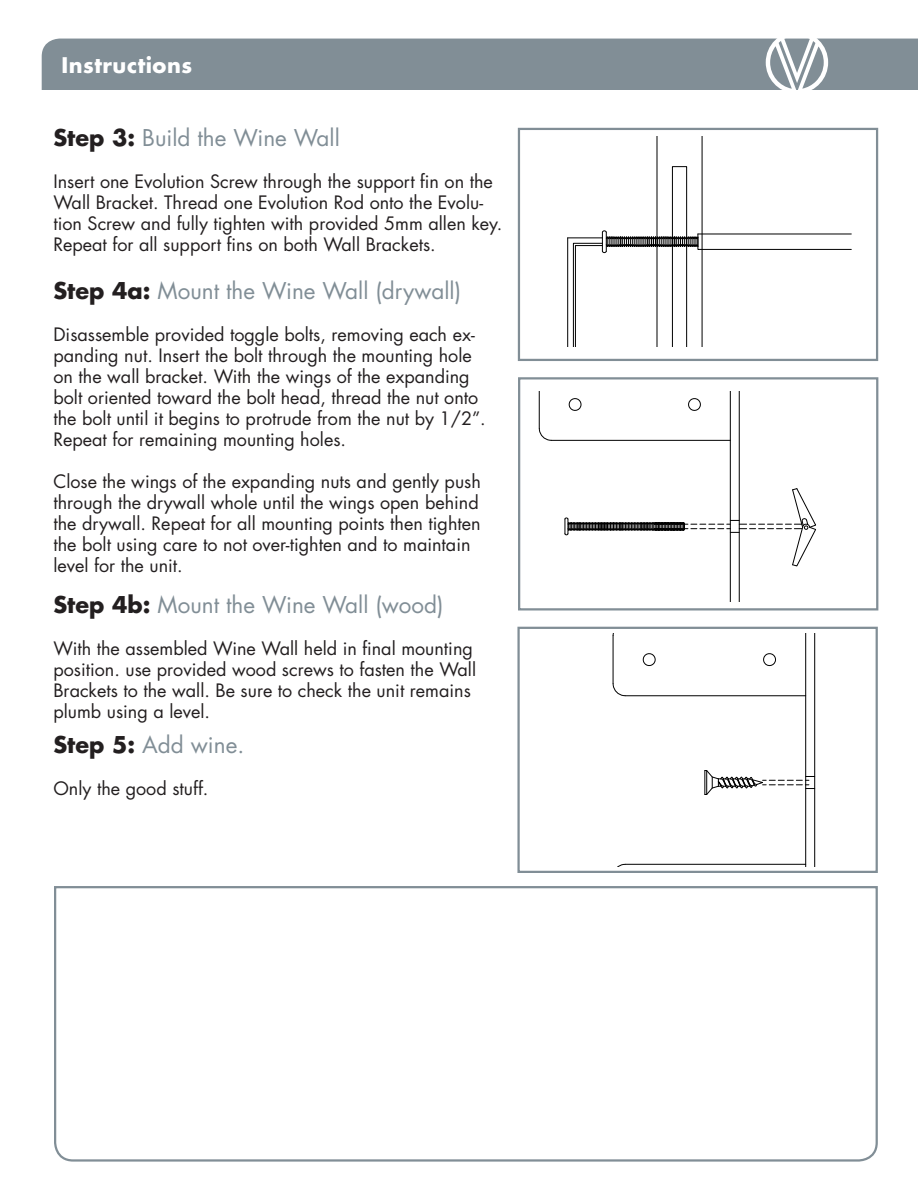
<style>
.page{position:relative;width:918px;height:1188px;background:#fff}
.page>*{position:absolute;margin:0;border:0;box-sizing:border-box;transform-origin:0 0}
.t1{font:22.5px "Futura Std";color:#818e96}
.t2{font:700 21px "Futura Std";letter-spacing:.025em;color:#fff}
.t3{font:18px/21px "Futura Std";color:#231f20}
.s1{font-weight:700;color:#231f20}
</style>
<div class="page">
<div style="left:42px;top:39px;width:876px;height:51px;background:#818e96"></div>
<svg style="left:766px;top:38px;width:62px;height:52px"></svg>
<div style="left:517px;top:627px;width:361px;height:246px;border:2px solid #818e96"></div>
<svg style="left:613px;top:684px;width:12px;height:12px"></svg>
<hr style="left:613px;top:636px;width:1px;height:48px;background:#000">
<svg style="left:643px;top:653px;width:12px;height:13px"></svg>
<hr style="left:625px;top:696px;width:181px;height:1px;background:#000">
<hr style="left:625px;top:864px;width:181px;height:1px;background:#000">
<svg style="left:705px;top:633px;width:110px;height:233px"></svg>
<div style="left:518px;top:128px;width:360px;height:233px;border:2px solid #818e96"></div>
<hr style="left:568px;top:238px;width:34px;height:1px;background:#000">
<hr style="left:567px;top:238px;width:1px;height:108px;background:#000">
<svg style="left:573px;top:137px;width:278px;height:209px"></svg>
<div style="left:518px;top:377px;width:360px;height:233px;border:2px solid #818e96"></div>
<svg style="left:539px;top:428px;width:12px;height:12px"></svg>
<hr style="left:539px;top:392px;width:1px;height:36px;background:#000">
<hr style="left:551px;top:440px;width:179px;height:1px;background:#000">
<svg style="left:565px;top:392px;width:251px;height:209px"></svg>
<svg style="left:54px;top:886px;width:824px;height:276px"></svg>
<p class="t2" style="left:62px;top:55px;width:132px">Instructions</p>
<p class="t1" style="left:53px;top:128px;width:288px"><span class="s1">Step 3:</span> Build the Wine Wall</p>
<p class="t3" style="left:53px;top:173px;width:450px">Insert one Evolution Screw through the support fin on the Wall Bracket. Thread one Evolution Rod onto the Evolu&shy;tion Screw and fully tighten with provided 5mm allen key.<br>Repeat for all support fins on both Wall Brackets.</p>
<p class="t1" style="left:53px;top:281px;width:409px"><span class="s1">Step 4a:</span> Mount the Wine Wall (drywall)</p>
<p class="t3" style="left:53px;top:326px;width:434px">Disassemble provided toggle bolts, removing each ex&shy;panding nut. Insert the bolt through the mounting hole on the wall bracket. With the wings of the expanding bolt oriented toward the bolt head, thread the nut onto the bolt until it begins to protrude from the nut by 1/2”.<br>Repeat for remaining mounting holes.</p>
<p class="t3" style="left:53px;top:473px;width:429px">Close the wings of the expanding nuts and gently push through the drywall whole until the wings open behind the drywall. Repeat for all mounting points then tighten the bolt using care to not over-tighten and to maintain level for the unit.</p>
<p class="t1" style="left:53px;top:594px;width:392px"><span class="s1">Step 4b:</span> Mount the Wine Wall (wood)</p>
<p class="t3" style="left:53px;top:639px;width:424px">With the assembled Wine Wall held in final mounting position. use provided wood screws to fasten the Wall Brackets to the wall. Be sure to check the unit remains plumb using a level.</p>
<p class="t1" style="left:53px;top:734px;width:192px"><span class="s1">Step 5:</span> Add wine.</p>
<p class="t3" style="left:53px;top:779px;width:157px">Only the good stuff.</p>
</div>
